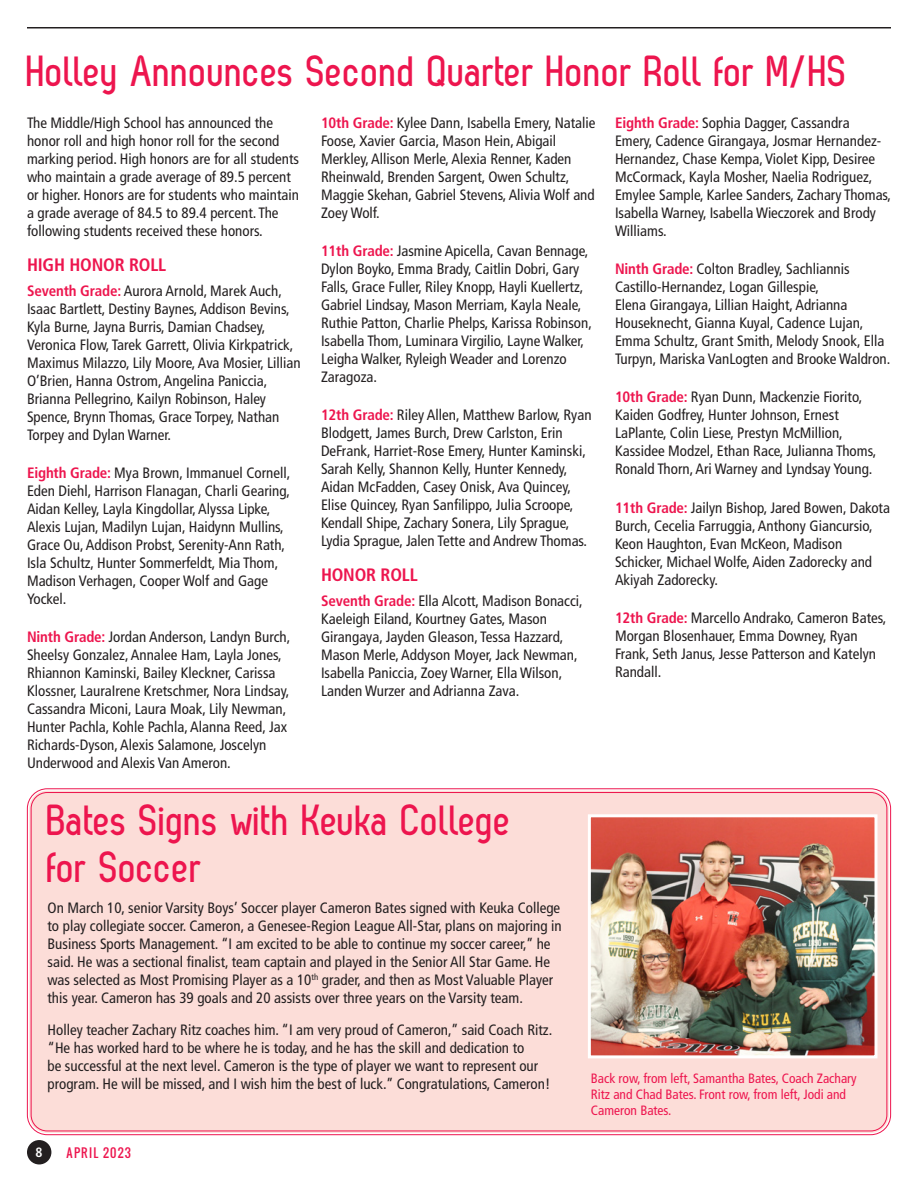
<style>
.page{position:relative;width:918px;height:1188px;background:#fff}
.page>*{position:absolute;margin:0;border:0;box-sizing:border-box;transform-origin:0 0}
.NEW_HEAD{font:700 43.5px/46.5px "Zag";color:#ed154e}
.SMALL_SUB{font:700 condensed 18px "Frutiger";letter-spacing:-.01em;color:#ed154e}
.body{font:condensed 15px/18px "Frutiger";color:#231f20}
.NEW_CAPTION{font:condensed 13.5px/16.2px "Frutiger";color:#ed154e}
.t1{font:700 condensed 13.5px "Frutiger";color:#fff}
.t2{font:12px "Oswald";letter-spacing:.1em;color:#ed154e}
.s1{font-weight:700;color:#ed154e}
</style>
<div class="page">
<div style="left:27px;top:1140px;width:24px;height:24px;background:#231f20;border-radius:50%"></div>
<hr style="left:27px;top:27px;width:864px;height:1px;background:#231f20">
<div style="left:29px;top:791px;width:860px;height:342px;background:#fcddd8;border-radius:18px"></div>
<img style="left:592px;top:818px;width:282px;height:236px">
<div style="left:588px;top:814px;width:290px;height:244px;border:3px solid #fff"></div>
<p class="NEW_HEAD" style="left:27px;top:47px;width:822px">Holley Announces Second Quarter Honor Roll for M/HS</p>
<p class="body" style="left:27px;top:114px;width:274px">The Middle/High School has announced the honor roll and high honor roll for the second marking period. High honors are for all students who maintain a grade average of 89.5 percent or higher. Honors are for students who maintain a grade average of 84.5 to 89.4 percent. The following students received these honors.</p>
<p class="SMALL_SUB" style="left:27px;top:254px;width:141px">HIGH HONOR ROLL</p>
<p class="body" style="left:27px;top:282px;width:275px"><span class="s1">Seventh Grade:</span> Aurora Arnold, Marek Auch, Isaac Bartlett, Destiny Baynes, Addison Bevins, Kyla Burne, Jayna Burris, Damian Chadsey, Veronica Flow, Tarek Garrett, Olivia Kirkpatrick, Maximus Milazzo, Lily Moore, Ava Mosier, Lillian O’Brien, Hanna Ostrom, Angelina Paniccia, Brianna Pellegrino, Kailyn Robinson, Haley Spence, Brynn Thomas, Grace Torpey, Nathan Torpey and Dylan Warner.</p>
<p class="body" style="left:27px;top:464px;width:265px"><span class="s1">Eighth Grade:</span> Mya Brown, Immanuel Cornell, Eden Diehl, Harrison Flanagan, Charli Gearing, Aidan Kelley, Layla Kingdollar, Alyssa Lipke, Alexis Lujan, Madilyn Lujan, Haidynn Mullins, Grace Ou, Addison Probst, Serenity-Ann Rath, Isla Schultz, Hunter Sommerfeldt, Mia Thom, Madison Verhagen, Cooper Wolf and Gage Yockel.</p>
<p class="body" style="left:27px;top:628px;width:265px"><span class="s1">Ninth Grade:</span> Jordan Anderson, Landyn Burch, Sheelsy Gonzalez, Annalee Ham, Layla Jones, Rhiannon Kaminski, Bailey Kleckner, Carissa Klossner, LauraIrene Kretschmer, Nora Lindsay, Cassandra Miconi, Laura Moak, Lily Newman, Hunter Pachla, Kohle Pachla, Alanna Reed, Jax Richards-Dyson, Alexis Salamone, Joscelyn Underwood and Alexis Van Ameron.</p>
<p class="body" style="left:321px;top:114px;width:276px"><span class="s1">10th Grade:</span> Kylee Dann, Isabella Emery, Natalie Foose, Xavier Garcia, Mason Hein, Abigail Merkley, Allison Merle, Alexia Renner, Kaden Rheinwald, Brenden Sargent, Owen Schultz, Maggie Skehan, Gabriel Stevens, Alivia Wolf and Zoey Wolf.</p>
<p class="body" style="left:321px;top:242px;width:273px"><span class="s1">11th Grade:</span> Jasmine Apicella, Cavan Bennage, Dylon Boyko, Emma Brady, Caitlin Dobri, Gary Falls, Grace Fuller, Riley Knopp, Hayli Kuellertz, Gabriel Lindsay, Mason Merriam, Kayla Neale, Ruthie Patton, Charlie Phelps, Karissa Robinson, Isabella Thom, Luminara Virgilio, Layne Walker, Leigha Walker, Ryleigh Weader and Lorenzo Zaragoza.</p>
<p class="body" style="left:321px;top:406px;width:272px"><span class="s1">12th Grade:</span> Riley Allen, Matthew Barlow, Ryan Blodgett, James Burch, Drew Carlston, Erin DeFrank, Harriet-Rose Emery, Hunter Kaminski, Sarah Kelly, Shannon Kelly, Hunter Kennedy, Aidan McFadden, Casey Onisk, Ava Quincey, Elise Quincey, Ryan Sanfilippo, Julia Scroope, Kendall Shipe, Zachary Sonera, Lily Sprague, Lydia Sprague, Jalen Tette and Andrew Thomas.</p>
<p class="SMALL_SUB" style="left:321px;top:565px;width:98px">HONOR ROLL</p>
<p class="body" style="left:321px;top:592px;width:263px"><span class="s1">Seventh Grade:</span> Ella Alcott, Madison Bonacci, Kaeleigh Eiland, Kourtney Gates, Mason Girangaya, Jayden Gleason, Tessa Hazzard, Mason Merle, Addyson Moyer, Jack Newman, Isabella Paniccia, Zoey Warner, Ella Wilson, Landen Wurzer and Adrianna Zava.</p>
<p class="body" style="left:615px;top:114px;width:278px"><span class="s1">Eighth Grade:</span> Sophia Dagger, Cassandra<br>Emery, Cadence Girangaya, Josmar Hernandez-Hernandez, Chase Kempa, Violet Kipp, Desiree McCormack, Kayla Mosher, Naelia Rodriguez, Emylee Sample, Karlee Sanders, Zachary Thomas, Isabella Warney, Isabella Wieczorek and Brody Williams.</p>
<p class="body" style="left:615px;top:260px;width:277px"><span class="s1">Ninth Grade:</span> Colton Bradley, Sachliannis Castillo-Hernandez, Logan Gillespie,<br>Elena Girangaya, Lillian Haight, Adrianna Houseknecht, Gianna Kuyal, Cadence Lujan, Emma Schultz, Grant Smith, Melody Snook, Ella Turpyn, Mariska VanLogten and Brooke Waldron.</p>
<p class="body" style="left:615px;top:388px;width:263px"><span class="s1">10th Grade:</span> Ryan Dunn, Mackenzie Fiorito, Kaiden Godfrey, Hunter Johnson, Ernest LaPlante, Colin Liese, Prestyn McMillion, Kassidee Modzel, Ethan Race, Julianna Thoms, Ronald Thorn, Ari Warney and Lyndsay Young.</p>
<p class="body" style="left:615px;top:499px;width:277px"><span class="s1">11th Grade:</span> Jailyn Bishop, Jared Bowen, Dakota Burch, Cecelia Farruggia, Anthony Giancursio, Keon Haughton, Evan McKeon, Madison Schicker, Michael Wolfe, Aiden Zadorecky and Akiyah Zadorecky.</p>
<p class="body" style="left:615px;top:609px;width:273px"><span class="s1">12th Grade:</span> Marcello Andrako, Cameron Bates, Morgan Blosenhauer, Emma Downey, Ryan Frank, Seth Janus, Jesse Patterson and Katelyn Randall.</p>
<p class="NEW_HEAD" style="left:48px;top:797px;width:466px">Bates Signs with Keuka College for Soccer</p>
<p class="body" style="left:48px;top:899px;width:516px">On March 10, senior Varsity Boys’ Soccer player Cameron Bates signed with Keuka College to play collegiate soccer. Cameron, a Genesee-Region League All-Star, plans on majoring in Business Sports Management. “I am excited to be able to continue my soccer career,” he said. He was a sectional finalist, team captain and played in the Senior All Star Game. He was selected as Most Promising Player as a 10<sup>th</sup> grader, and then as Most Valuable Player this year. Cameron has 39 goals and 20 assists over three years on the Varsity team.</p>
<p class="body" style="left:48px;top:1021px;width:506px">Holley teacher Zachary Ritz coaches him. “I am very proud of Cameron,” said Coach Ritz. “He has worked hard to be where he is today, and he has the skill and dedication to<br>be successful at the next level. Cameron is the type of player we want to represent our program. He will be missed, and I wish him the best of luck.” Congratulations, Cameron!</p>
<p class="t1" style="left:36px;top:1145px;width:9px">8</p>
<p class="t2" style="left:67px;top:1143px;width:66px">APRIL 2023</p>
<p class="NEW_CAPTION" style="left:591px;top:1070px;width:267px">Back row, from left, Samantha Bates, Coach Zachary<br>Ritz and Chad Bates. Front row, from left, Jodi and<br>Cameron Bates.</p>
</div>
